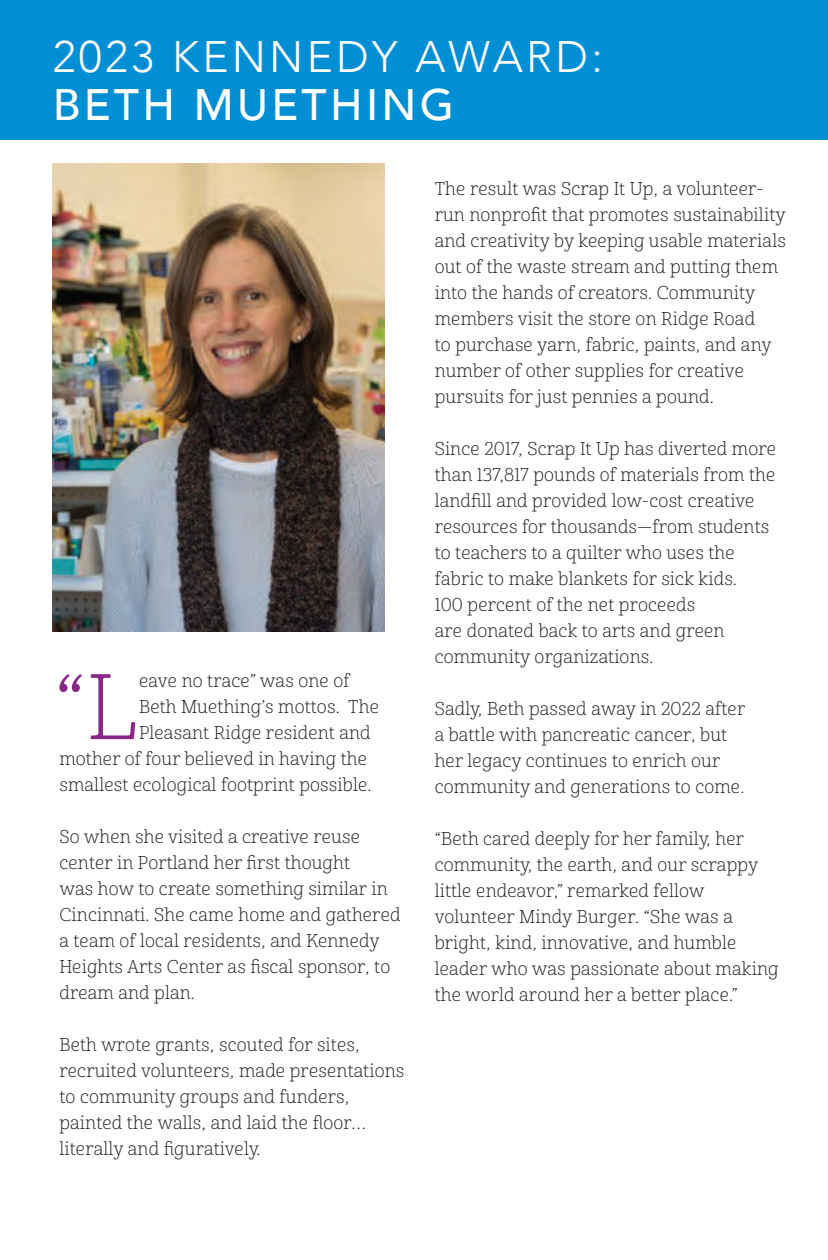
<style>
.page{position:relative;width:828px;height:1260px;background:#fff}
.page>*{position:absolute;margin:0;border:0;box-sizing:border-box;transform-origin:0 0}
.t1{font:90px "Cabrito Nor Lig";color:#8a2887}
.t2{font:300 44px "Avenir";letter-spacing:.075em;color:#fff}
.t3{font:500 44px "Avenir";letter-spacing:.075em;color:#fff}
.t4{font:18px/26px "Cabrito Nor Lig";letter-spacing:.01em;color:#231f20}
</style>
<div class="page">
<div style="left:0;top:0;width:828px;height:140px;background:#008fd5"></div>
<img style="left:52px;top:163px;width:333px;height:468px">
<h2 class="t2" style="left:53px;top:30px;width:552px">2023 KENNEDY AWARD:</h2>
<h2 class="t3" style="left:53px;top:66px;width:403px">BETH MUETHING</h2>
<h1 class="t1" style="left:55px;top:653px;width:85px">“L</h1>
<p class="t4" style="left:139px;top:668px;width:212px">eave no trace” was one of</p>
<p class="t4" style="left:139px;top:694px;width:241px">Beth Muething’s mottos. The</p>
<p class="t4" style="left:139px;top:720px;width:233px">Pleasant Ridge resident and</p>
<p class="t4" style="left:59px;top:746px;width:309px">mother of four believed in having the</p>
<p class="t4" style="left:59px;top:772px;width:314px">smallest ecological footprint possible.</p>
<p class="t4" style="left:59px;top:824px;width:343px">So when she visited a creative reuse center in Portland her first thought<br>was how to create something similar in Cincinnati. She came home and gathered a team of local residents, and Kennedy Heights Arts Center as fiscal sponsor, to dream and plan.</p>
<p class="t4" style="left:59px;top:1032px;width:346px">Beth wrote grants, scouted for sites, recruited volunteers, made presentations to community groups and funders, painted the walls, and laid the floor… literally and figuratively.</p>
<p class="t4" style="left:435px;top:176px;width:353px">The result was Scrap It Up, a volunteer&shy;run nonprofit that promotes sustainability and creativity by keeping usable materials out of the waste stream and putting them into the hands of creators. Community members visit the store on Ridge Road<br>to purchase yarn, fabric, paints, and any number of other supplies for creative pursuits for just pennies a pound.</p>
<p class="t4" style="left:435px;top:436px;width:343px">Since 2017, Scrap It Up has diverted more than 137,817 pounds of materials from the landfill and provided low-cost creative resources for thousands—from students to teachers to a quilter who uses the fabric to make blankets for sick kids.<br>100 percent of the net proceeds<br>are donated back to arts and green community organizations.</p>
<p class="t4" style="left:435px;top:696px;width:312px">Sadly, Beth passed away in 2022 after a battle with pancreatic cancer, but her legacy continues to enrich our community and generations to come.</p>
<p class="t4" style="left:435px;top:826px;width:345px">“Beth cared deeply for her family, her community, the earth, and our scrappy little endeavor,” remarked fellow volunteer Mindy Burger. “She was a bright, kind, innovative, and humble leader who was passionate about making the world around her a better place.”</p>
</div>
